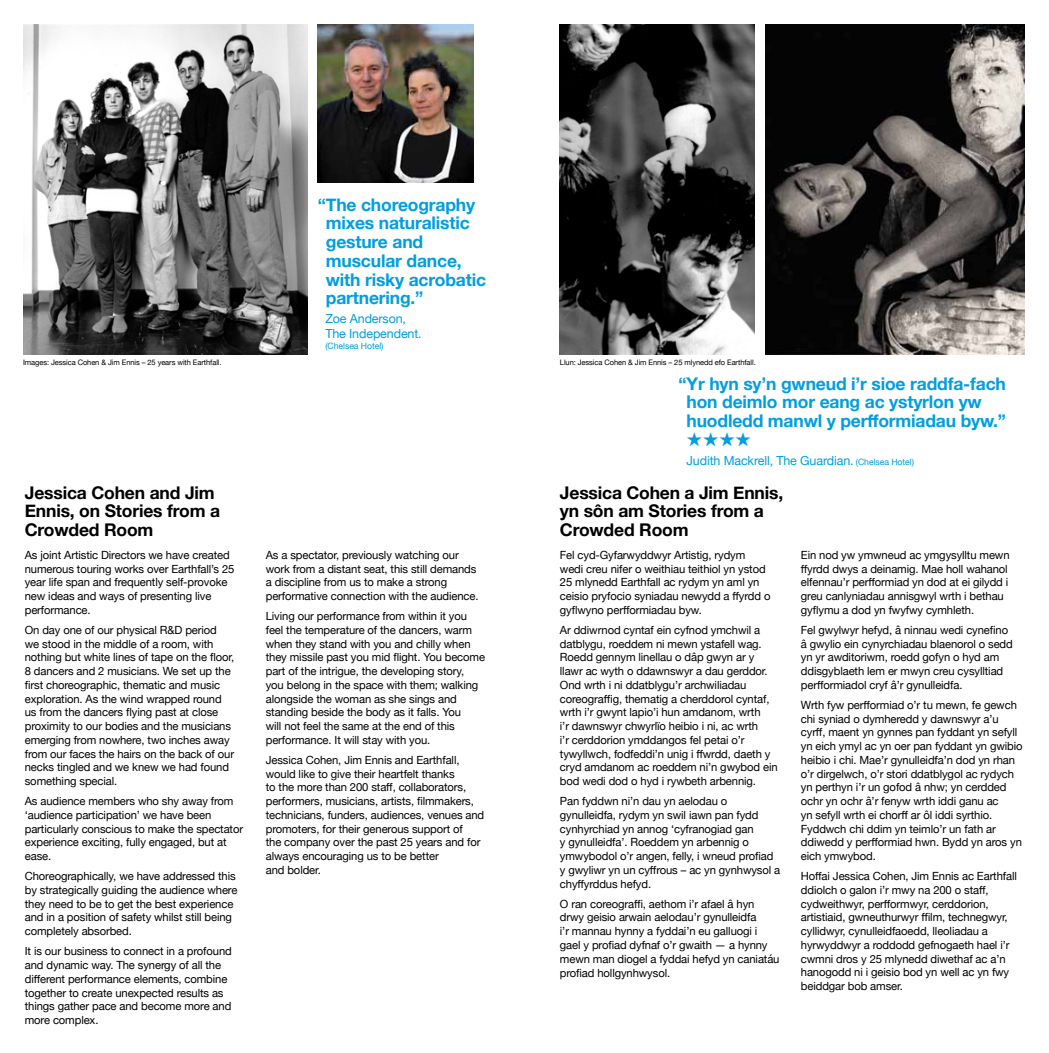
<style>
.page{position:relative;width:1049px;height:1053px;background:#fff}
.page>*{position:absolute;margin:0;border:0;box-sizing:border-box;transform-origin:0 0}
.t1{font:19.62px "Zapf Dingbats ITC";color:#009ee0}
.t2{font:700 17.5px/18.8px "Helvetica Neue";letter-spacing:-.01em;color:#009ee0}
.t3{font:700 17.5px/18.8px "Helvetica Neue";letter-spacing:-.01em;color:#000}
.t4{font:12.5px/15px "Helvetica Neue";letter-spacing:-.01em;color:#009ee0}
.t5{font:11.25px/13.8px "Helvetica Neue";letter-spacing:-.01em;color:#000}
.t6{font:8.75px "Helvetica Neue";letter-spacing:-.01em;color:#009ee0}
.t7{font:7.5px "Helvetica Neue";letter-spacing:-.01em;color:#000}
.s1{font-size:8.75px}
</style>
<div class="page">
<img style="left:23px;top:25px;width:284px;height:329px">
<img style="left:560px;top:25px;width:195px;height:329px">
<img style="left:765px;top:25px;width:259px;height:329px">
<img style="left:318px;top:25px;width:155px;height:158px">
<h2 class="t2" style="left:326px;top:195px;width:162px;text-indent:-8px">“The choreography mixes naturalistic gesture and muscular dance, with risky acrobatic partnering.”</h2>
<p class="t4" style="left:325px;top:312px;width:98px">Zoe Anderson,<br>The Independent.</p>
<p class="t6" style="left:325px;top:340px;width:60px">(Chelsea Hotel)</p>
<p class="t7" style="left:23px;top:357px;width:200px">Images: Jessica Cohen &amp; Jim Ennis – 25 years with Earthfall.</p>
<p class="t7" style="left:560px;top:357px;width:197px">Llun: Jessica Cohen &amp; Jim Ennis – 25 mlynedd efo Earthfall.</p>
<h2 class="t3" style="left:25px;top:483px;width:197px">Jessica Cohen and Jim<br>Ennis, on Stories from a<br>Crowded Room</h2>
<p class="t5" style="left:25px;top:548px;width:211px">As joint Artistic Directors we have created numerous touring works over Earthfall’s 25 year life span and frequently self-provoke new ideas and ways of presenting live performance.</p>
<p class="t5" style="left:25px;top:623px;width:211px">On day one of our physical R&amp;D period<br>we stood in the middle of a room, with nothing but white lines of tape on the floor, 8 dancers and 2 musicians. We set up the first choreographic, thematic and music exploration. As the wind wrapped round us from the dancers flying past at close proximity to our bodies and the musicians emerging from nowhere, two inches away from our faces the hairs on the back of our necks tingled and we knew we had found something special.</p>
<p class="t5" style="left:25px;top:794px;width:220px">As audience members who shy away from ‘audience participation’ we have been particularly conscious to make the spectator experience exciting, fully engaged, but at ease.</p>
<p class="t5" style="left:25px;top:869px;width:214px">Choreographically, we have addressed this by strategically guiding the audience where they need to be to get the best experience and in a position of safety whilst still being completely absorbed.</p>
<p class="t5" style="left:25px;top:944px;width:208px">It is our business to connect in a profound and dynamic way. The synergy of all the different performance elements, combine together to create unexpected results as things gather pace and become more and more complex.</p>
<p class="t5" style="left:266px;top:548px;width:214px">As a spectator, previously watching our work from a distant seat, this still demands a discipline from us to make a strong performative connection with the audience.</p>
<p class="t5" style="left:266px;top:609px;width:221px">Living our performance from within it you feel the temperature of the dancers, warm when they stand with you and chilly when they missile past you mid flight. You become part of the intrigue, the developing story, you belong in the space with them; walking alongside the woman as she sings and standing beside the body as it falls. You<br>will not feel the same at the end of this performance. It will stay with you.</p>
<p class="t5" style="left:266px;top:753px;width:220px">Jessica Cohen, Jim Ennis and Earthfall, would like to give their heartfelt thanks<br>to the more than 200 staff, collaborators, performers, musicians, artists, filmmakers, technicians, funders, audiences, venues and promoters, for their generous support of<br>the company over the past 25 years and for always encouraging us to be better<br>and bolder.</p>
<h2 class="t2" style="left:686px;top:374px;width:321px;text-indent:-8px">“Yr hyn sy’n gwneud i’r sioe raddfa-fach hon deimlo mor eang ac ystyrlon yw huodledd manwl y perfformiadau byw.”</h2>
<h1 class="t1" style="left:686px;top:430px;width:66px">★★★★</h1>
<p class="t4" style="left:686px;top:453px;width:229px">Judith Mackrell, The Guardian. <span class="s1">(Chelsea Hotel)</span></p>
<h2 class="t3" style="left:560px;top:483px;width:225px">Jessica Cohen a Jim Ennis, yn sôn am Stories from a<br>Crowded Room</h2>
<p class="t5" style="left:560px;top:548px;width:212px">Fel cyd-Gyfarwyddwyr Artistig, rydym wedi creu nifer o weithiau teithiol yn ystod 25 mlynedd Earthfall ac rydym yn aml yn ceisio pryfocio syniadau newydd a ffyrdd o gyflwyno perfformiadau byw.</p>
<p class="t5" style="left:560px;top:623px;width:219px">Ar ddiwrnod cyntaf ein cyfnod ymchwil a datblygu, roeddem ni mewn ystafell wag.<br>Roedd gennym linellau o dâp gwyn ar y llawr ac wyth o ddawnswyr a dau gerddor.<br>Ond wrth i ni ddatblygu’r archwiliadau coreograffig, thematig a cherddorol cyntaf, wrth i’r gwynt lapio’i hun amdanom, wrth<br>i’r dawnswyr chwyrlïo heibio i ni, ac wrth<br>i’r cerddorion ymddangos fel petai o’r tywyllwch, fodfeddi’n unig i ffwrdd, daeth y cryd amdanom ac roeddem ni’n gwybod ein bod wedi dod o hyd i rywbeth arbennig.</p>
<p class="t5" style="left:560px;top:794px;width:222px">Pan fyddwn ni’n dau yn aelodau o gynulleidfa, rydym yn swil iawn pan fydd cynhyrchiad yn annog ‘cyfranogiad gan<br>y gynulleidfa’. Roeddem yn arbennig o ymwybodol o’r angen, felly, i wneud profiad y gwyliwr yn un cyffrous – ac yn gynhwysol a chyffyrddus hefyd.</p>
<p class="t5" style="left:560px;top:897px;width:221px">O ran coreograffi, aethom i’r afael â hyn drwy geisio arwain aelodau’r gynulleidfa<br>i’r mannau hynny a fyddai’n eu galluogi i gael y profiad dyfnaf o’r gwaith — a hynny mewn man diogel a fyddai hefyd yn caniatáu profiad hollgynhwysol.</p>
<p class="t5" style="left:801px;top:548px;width:210px">Ein nod yw ymwneud ac ymgysylltu mewn ffyrdd dwys a deinamig. Mae holl wahanol elfennau’r perfformiad yn dod at ei gilydd i greu canlyniadau annisgwyl wrth i bethau gyflymu a dod yn fwyfwy cymhleth.</p>
<p class="t5" style="left:801px;top:623px;width:213px">Fel gwylwyr hefyd, â ninnau wedi cynefino â gwylio ein cynyrchiadau blaenorol o sedd yn yr awditoriwm, roedd gofyn o hyd am ddisgyblaeth lem er mwyn creu cysylltiad perfformiadol cryf â’r gynulleidfa.</p>
<p class="t5" style="left:801px;top:698px;width:223px">Wrth fyw perfformiad o’r tu mewn, fe gewch chi syniad o dymheredd y dawnswyr a’u cyrff, maent yn gynnes pan fyddant yn sefyll yn eich ymyl ac yn oer pan fyddant yn gwibio heibio i chi. Mae’r gynulleidfa’n dod yn rhan o’r dirgelwch, o’r stori ddatblygol ac rydych yn perthyn i’r un gofod â nhw; yn cerdded ochr yn ochr â’r fenyw wrth iddi ganu ac<br>yn sefyll wrth ei chorff ar ôl iddi syrthio.<br>Fyddwch chi ddim yn teimlo’r un fath ar ddiwedd y perfformiad hwn. Bydd yn aros yn eich ymwybod.</p>
<p class="t5" style="left:801px;top:869px;width:217px">Hoffai Jessica Cohen, Jim Ennis ac Earthfall ddiolch o galon i’r mwy na 200 o staff, cydweithwyr, perfformwyr, cerddorion, artistiaid, gwneuthurwyr ffilm, technegwyr, cyllidwyr, cynulleidfaoedd, lleoliadau a hyrwyddwyr a roddodd gefnogaeth hael i’r cwmni dros y 25 mlynedd diwethaf ac a’n hanogodd ni i geisio bod yn well ac yn fwy beiddgar bob amser.</p>
</div>
